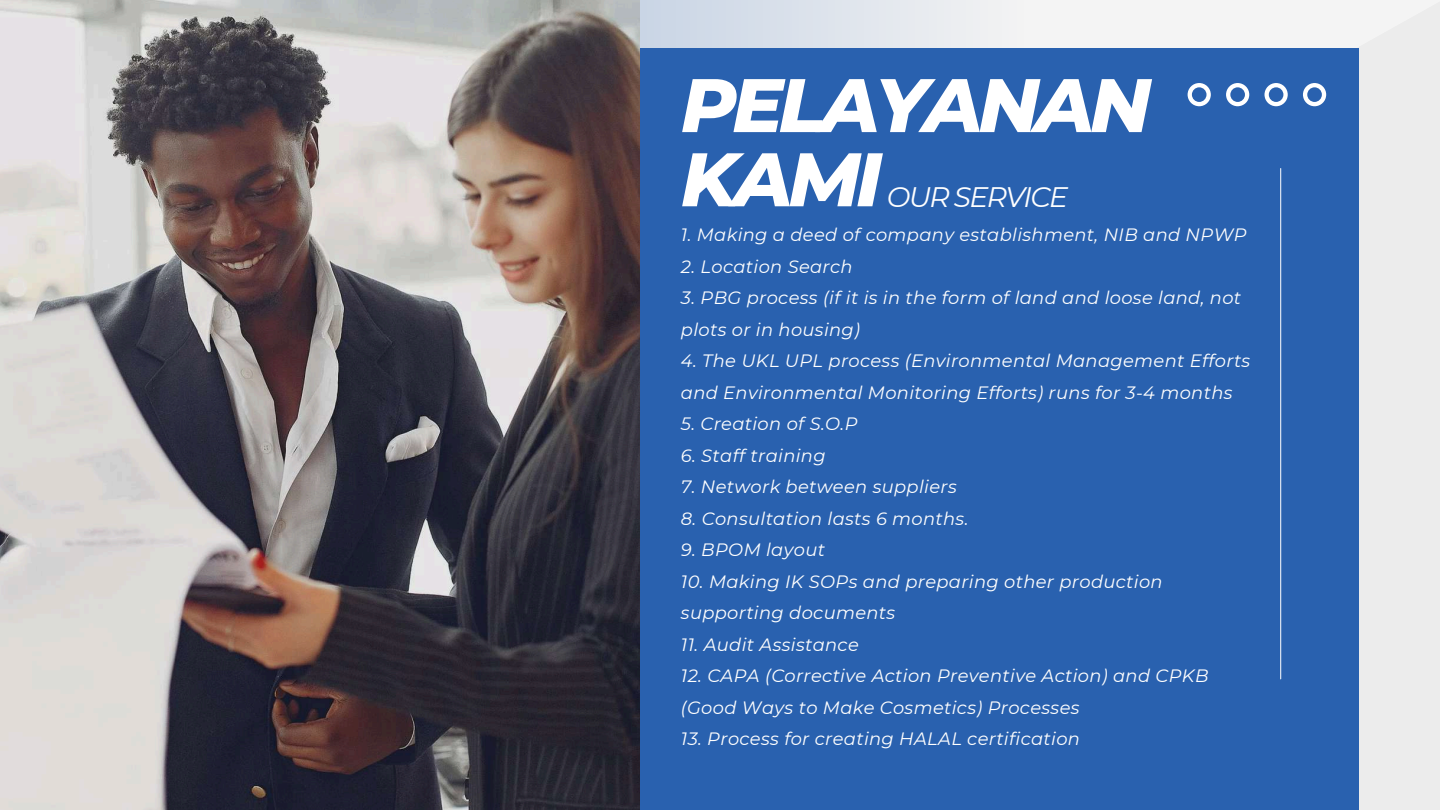
<style>
.page{position:relative;width:1440px;height:810px;background:#fff}
.page>*{position:absolute;margin:0;border:0;box-sizing:border-box;transform-origin:0 0}
.t1{font:italic 800 75.7px/74.2px "Montserrat";letter-spacing:-.06em;color:#fff}
.t2{font:italic 28.2px "Montserrat";letter-spacing:-.06em;color:#fff}
.t3{font:italic 17.9px/31.5px "Montserrat";letter-spacing:.02em;color:#fff}
</style>
<div class="page">
<div style="left:1027px;top:0;width:413px;height:810px;background:#ececec"></div>
<svg style="left:640px;top:0;width:387px;height:48px;background:#dee4ec"></svg>
<div style="left:81px;top:48px;width:1278px;height:762px;background:#2961af"></div>
<img style="left:0;top:0;width:640px;height:810px">
<svg style="left:1188px;top:83px;width:138px;height:23px"></svg>
<hr style="left:1280px;top:168px;width:1px;height:511px;background:#fff">
<h1 class="t1" style="left:681px;top:68px;width:472px">PELAYANAN<br>KAMI</h1>
<h2 class="t2" style="left:887px;top:179px;width:183px">OUR SERVICE</h2>
<p class="t3" style="left:681px;top:219px;width:567px">1. Making a deed of company establishment, NIB and NPWP</p>
<p class="t3" style="left:681px;top:250px;width:173px">2. Location Search</p>
<p class="t3" style="left:681px;top:282px;width:562px">3. PBG process (if it is in the form of land and loose land, not plots or in housing)</p>
<p class="t3" style="left:681px;top:345px;width:571px">4. The UKL UPL process (Environmental Management Efforts and Environmental Monitoring Efforts) runs for 3-4 months</p>
<p class="t3" style="left:681px;top:408px;width:178px">5. Creation of S.O.P</p>
<p class="t3" style="left:681px;top:439px;width:146px">6. Staff training</p>
<p class="t3" style="left:681px;top:471px;width:277px">7. Network between suppliers</p>
<p class="t3" style="left:681px;top:502px;width:289px">8. Consultation lasts 6 months.</p>
<p class="t3" style="left:681px;top:534px;width:146px">9. BPOM layout</p>
<p class="t3" style="left:681px;top:565px;width:483px">10. Making IK SOPs and preparing other production supporting documents</p>
<p class="t3" style="left:681px;top:628px;width:179px">11. Audit Assistance</p>
<p class="t3" style="left:681px;top:660px;width:529px">12. CAPA (Corrective Action Preventive Action) and CPKB (Good Ways to Make Cosmetics) Processes</p>
<p class="t3" style="left:681px;top:723px;width:401px">13. Process for creating HALAL certification</p>
</div>
